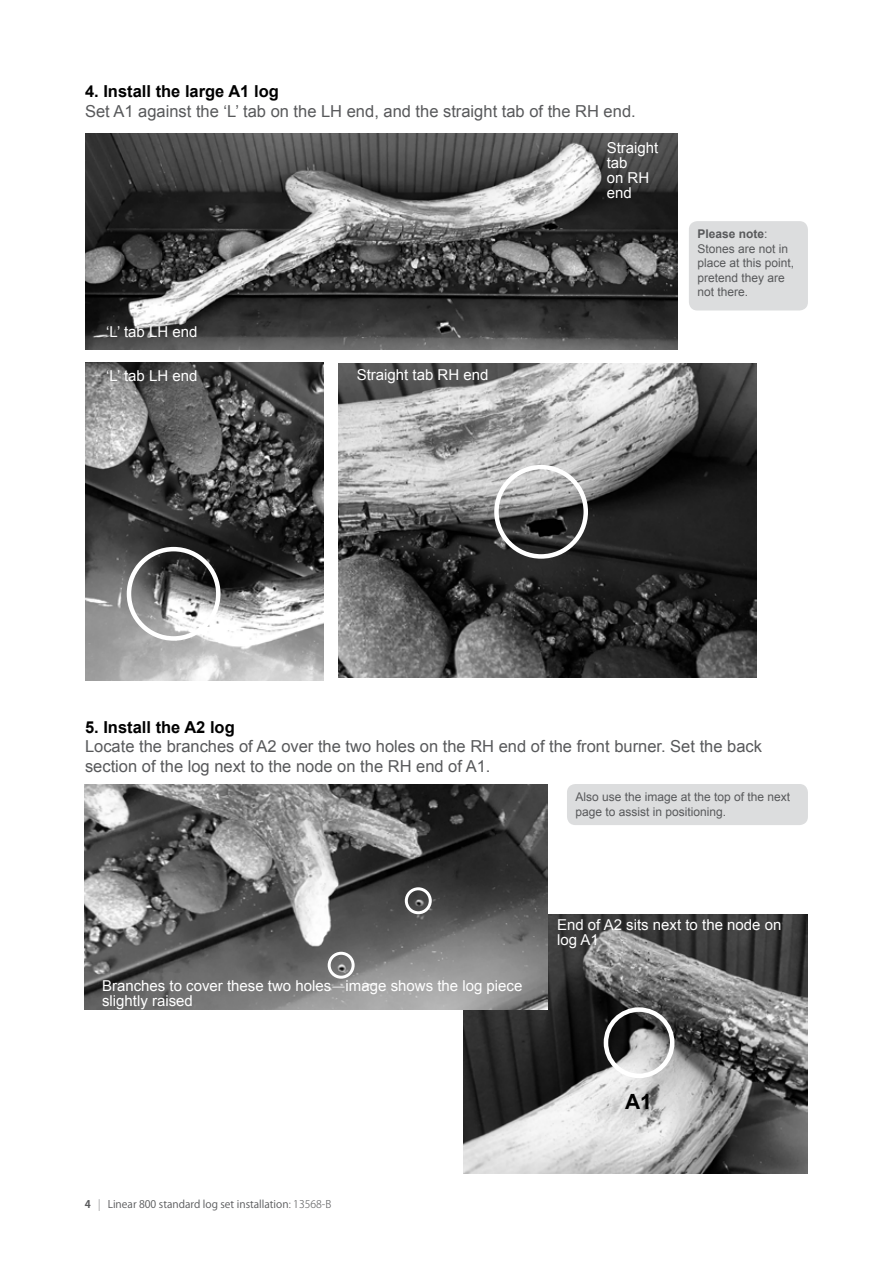
<style>
.page{position:relative;width:893px;height:1263px;background:#fff}
.page>*{position:absolute;margin:0;border:0;box-sizing:border-box;transform-origin:0 0}
.t1{font:700 21px "Arial";color:#000}
.t2{font:16.5px/19.5px "Arial";color:#58595b}
.t3{font:700 16.5px "Arial";color:#000}
.t4{font:15px/15px "Arial";color:#fff}
.t5{font:12px/14.4px "Arial";color:#58595b}
.t6{font:10.5px "Koz Go Pr 6 N";color:#58595b}
.s1{font-weight:700}
.s2{font-family:"Karbon"}
.s3{font-weight:200}
.s4{font-weight:300}
</style>
<div class="page">
<img style="left:463px;top:915px;width:345px;height:258px">
<img style="left:85px;top:362px;width:238px;height:318px">
<div style="left:127px;top:547px;width:94px;height:94px;border:4px solid #fff;border-radius:50%"></div>
<img style="left:338px;top:364px;width:418px;height:313px">
<div style="left:494px;top:465px;width:94px;height:94px;border:4px solid #fff;border-radius:50%"></div>
<img style="left:85px;top:134px;width:592px;height:215px">
<img style="left:85px;top:784px;width:462px;height:225px">
<div style="left:604px;top:1007px;width:70px;height:71px;border:4px solid #fff;border-radius:50%"></div>
<div style="left:689px;top:221px;width:119px;height:89px;background:#dcddde;border-radius:9px"></div>
<div style="left:567px;top:784px;width:241px;height:41px;background:#dcddde;border-radius:9px"></div>
<div style="left:328px;top:952px;width:27px;height:27px;border:3px solid #fff;border-radius:50%"></div>
<div style="left:405px;top:887px;width:27px;height:27px;border:3px solid #fff;border-radius:50%"></div>
<p class="t3" style="left:85px;top:80px;width:195px">4. Install the large A1 log</p>
<p class="t2" style="left:85px;top:101px;width:552px">Set A1 against the ‘L’ tab on the LH end, and the straight tab of the RH end.</p>
<p class="t4" style="left:106px;top:324px;width:93px">‘L’ tab LH end</p>
<p class="t4" style="left:106px;top:368px;width:93px">‘L’ tab LH end</p>
<p class="t4" style="left:357px;top:367px;width:133px">Straight tab RH end</p>
<p class="t4" style="left:607px;top:141px;width:53px">Straight tab<br>on RH end</p>
<p class="t5" style="left:697px;top:227px;width:98px"><span class="s1">Please note</span>:<br>Stones are not in place at this point, pretend they are not there.</p>
<p class="t3" style="left:85px;top:716px;width:151px">5. Install the A2 log</p>
<p class="t2" style="left:85px;top:737px;width:678px">Locate the branches of A2 over the two holes on the RH end of the front burner. Set the back section of the log next to the node on the RH end of A1.</p>
<p class="t5" style="left:575px;top:790px;width:216px">Also use the image at the top of the next page to assist in positioning.</p>
<p class="t4" style="left:102px;top:978px;width:422px">Branches to cover these two holes<span class="s2">—</span>image shows the log piece slightly raised</p>
<p class="t6" style="left:85px;top:1198px;width:248px"><span class="s1">4</span> <span class="s3">|</span> Linear 800 standard log set installation<span class="s4">: 13568-B</span></p>
<p class="t4" style="left:557px;top:917px;width:226px">End of A2 sits next to the node on log A1</p>
<p class="t1" style="left:625px;top:1087px;width:28px">A1</p>
</div>
